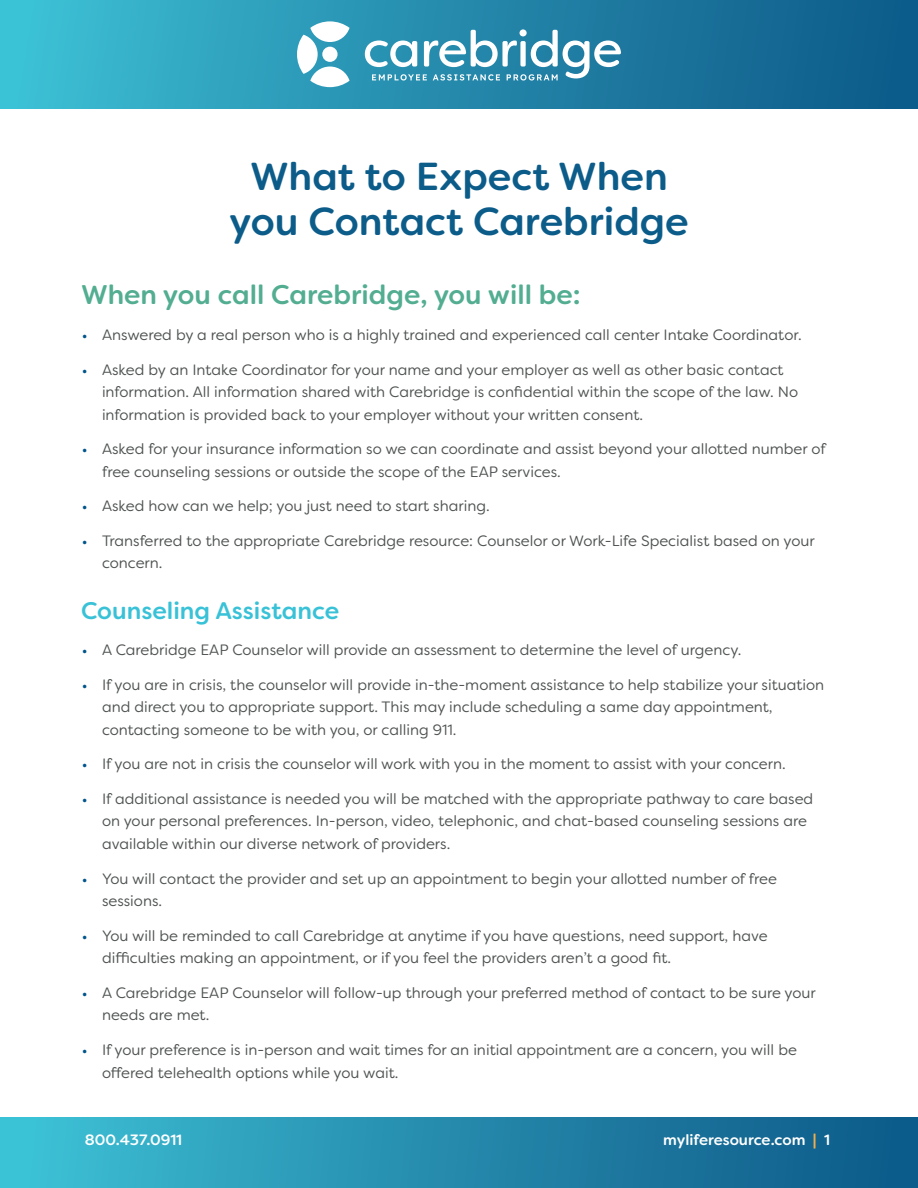
<style>
.page{position:relative;width:918px;height:1188px;background:#fff}
.page>*{position:absolute;margin:0;border:0;box-sizing:border-box;transform-origin:0 0}
.t1{font:500 39px/45px "Filson Soft";color:#0c5c8a;text-align:center}
.t2{font:500 27px "Filson Soft";color:#52ad91}
.t3{font:500 24px "Filson Soft";color:#39c2d7}
.t4{font:15px/22.5px "Filson Soft";color:#4f5252}
.t5{font:500 15px "Filson Soft";color:#fff}
.s1{font-family:"Myriad Pro";font-weight:700;font-size:13.5px;color:#00558b}
.s2{font-weight:700;color:#f3ae4d}
</style>
<div class="page">
<div style="left:0;top:1117px;width:918px;height:71px;background:linear-gradient(to right,#3dc1d5,#0d5686)"></div>
<div style="left:0;top:0;width:918px;height:108px;background:linear-gradient(to right,#3dc0d4,#0d5786)"></div>
<svg style="left:297px;top:21px;width:53px;height:66px"></svg>
<div style="left:322px;top:47px;width:16px;height:15px;background:#fff;border-radius:50%"></div>
<svg style="left:365px;top:30px;width:256px;height:51px"></svg>
<div style="left:520px;top:29px;width:7px;height:7px;background:#fff;border-radius:50%"></div>
<div style="left:520px;top:41px;width:6px;height:26px;background:#fff;border-radius:2px"></div>
<h1 class="t1" style="left:229px;top:154px;width:461px">What to Expect When you Contact Carebridge</h1>
<h2 class="t2" style="left:81px;top:277px;width:501px">When you call Carebridge, you will be:</h2>
<p class="t4" style="left:82px;top:323px;width:721px"><span class="s1">•</span> Answered by a real person who is a highly trained and experienced call center Intake Coordinator.</p>
<p class="t4" style="left:102px;top:358px;width:698px;text-indent:-20px"><span class="s1">•</span> Asked by an Intake Coordinator for your name and your employer as well as other basic contact information. All information shared with Carebridge is confidential within the scope of the law. No information is provided back to your employer without your written consent.</p>
<p class="t4" style="left:102px;top:438px;width:725px;text-indent:-20px"><span class="s1">•</span> Asked for your insurance information so we can coordinate and assist beyond your allotted number of free counseling sessions or outside the scope of the EAP services.</p>
<p class="t4" style="left:82px;top:495px;width:409px"><span class="s1">•</span> Asked how can we help; you just need to start sharing.</p>
<p class="t4" style="left:102px;top:529px;width:714px;text-indent:-20px"><span class="s1">•</span> Transferred to the appropriate Carebridge resource: Counselor or Work-Life Specialist based on your concern.</p>
<h3 class="t3" style="left:81px;top:595px;width:260px">Counseling Assistance</h3>
<p class="t4" style="left:82px;top:638px;width:660px"><span class="s1">•</span> A Carebridge EAP Counselor will provide an assessment to determine the level of urgency.</p>
<p class="t4" style="left:102px;top:673px;width:724px;text-indent:-20px"><span class="s1">•</span> If you are in crisis, the counselor will provide in-the-moment assistance to help stabilize your situation and direct you to appropriate support. This may include scheduling a same day appointment, contacting someone to be with you, or calling 911.</p>
<p class="t4" style="left:82px;top:753px;width:705px"><span class="s1">•</span> If you are not in crisis the counselor will work with you in the moment to assist with your concern.</p>
<p class="t4" style="left:102px;top:787px;width:713px;text-indent:-20px"><span class="s1">•</span> If additional assistance is needed you will be matched with the appropriate pathway to care based on your personal preferences. In-person, video, telephonic, and chat-based counseling sessions are available within our diverse network of providers.</p>
<p class="t4" style="left:102px;top:867px;width:677px;text-indent:-20px"><span class="s1">•</span> You will contact the provider and set up an appointment to begin your allotted number of free sessions.</p>
<p class="t4" style="left:102px;top:924px;width:667px;text-indent:-20px"><span class="s1">•</span> You will be reminded to call Carebridge at anytime if you have questions, need support, have difficulties making an appointment, or if you feel the providers aren’t a good fit.</p>
<p class="t4" style="left:102px;top:981px;width:715px;text-indent:-20px"><span class="s1">•</span> A Carebridge EAP Counselor will follow-up through your preferred method of contact to be sure your needs are met.</p>
<p class="t4" style="left:102px;top:1038px;width:696px;text-indent:-20px"><span class="s1">•</span> If your preference is in-person and wait times for an initial appointment are a concern, you will be offered telehealth options while you wait.</p>
<p class="t5" style="left:85px;top:1130px;width:99px">800.437.0911</p>
<p class="t5" style="left:663px;top:1130px;width:168px">myliferesource.com <span class="s2">|</span> 1</p>
</div>
